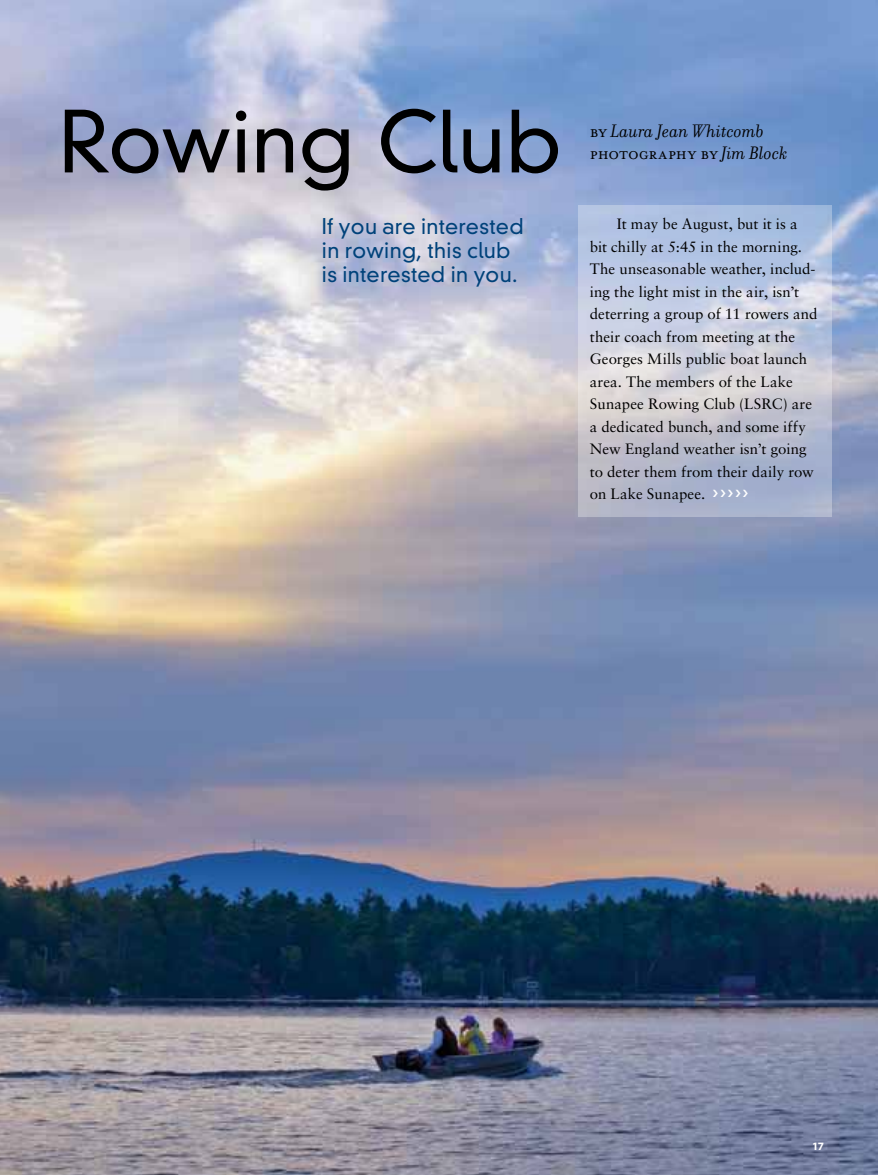
<style>
.page{position:relative;width:878px;height:1175px;background:#fff}
.page>*{position:absolute;margin:0;border:0;box-sizing:border-box;transform-origin:0 0}
.t1{font:300 82.5px "DIN Neuzeit Grotesk";color:#000}
.t2{font:300 21px/24px "DIN Neuzeit Grotesk";letter-spacing:.015em;color:#00427a}
.t3{font:italic 19.5px "Filosofia";letter-spacing:-.005em;color:#000}
.t4{font:18px "Mrs Eaves Small Caps";color:#000}
.t5{font:15px/22.5px "Sabon";letter-spacing:.005em;color:#000}
.t6{font:700 11.25px "Myriad Pro";color:#fff}
.s1{font-family:"Mrs Eaves Small Caps";font-style:normal;font-size:18px}
.s2{font-family:"Filosofia";font-style:italic;font-size:19.5px}
</style>
<div class="page">
<img style="left:0;top:0;width:878px;height:1174px">
<svg style="left:578px;top:205px;width:253px;height:311px;background:#bfc6d9"></svg>
<svg style="left:713px;top:490px;width:35px;height:7px"></svg>
<h1 class="t1" style="left:58px;top:93px;width:505px">Rowing Club</h1>
<h3 class="t3" style="left:589px;top:120px;width:176px"><span class="s1">by</span> Laura Jean Whitcomb</h3>
<p class="t4" style="left:589px;top:144px;width:199px">photography by <span class="s2">Jim Block</span></p>
<h2 class="t2" style="left:322px;top:214px;width:203px">If you are interested in rowing, this club is interested in you.</h2>
<p class="t5" style="left:589px;top:212px;width:229px;text-indent:27px">It may be August, but it is a bit chilly at 5:45 in the morning.<br>The unseasonable weather, includ&shy;ing the light mist in the air, isn’t deterring a group of 11 rowers and their coach from meeting at the<br>Georges Mills public boat launch area. The members of the Lake<br>Sunapee Rowing Club (LSRC) are a dedicated bunch, and some iffy<br>New England weather isn’t going to deter them from their daily row on Lake Sunapee.</p>
<p class="t6" style="left:812px;top:1138px;width:13px">17</p>
</div>
